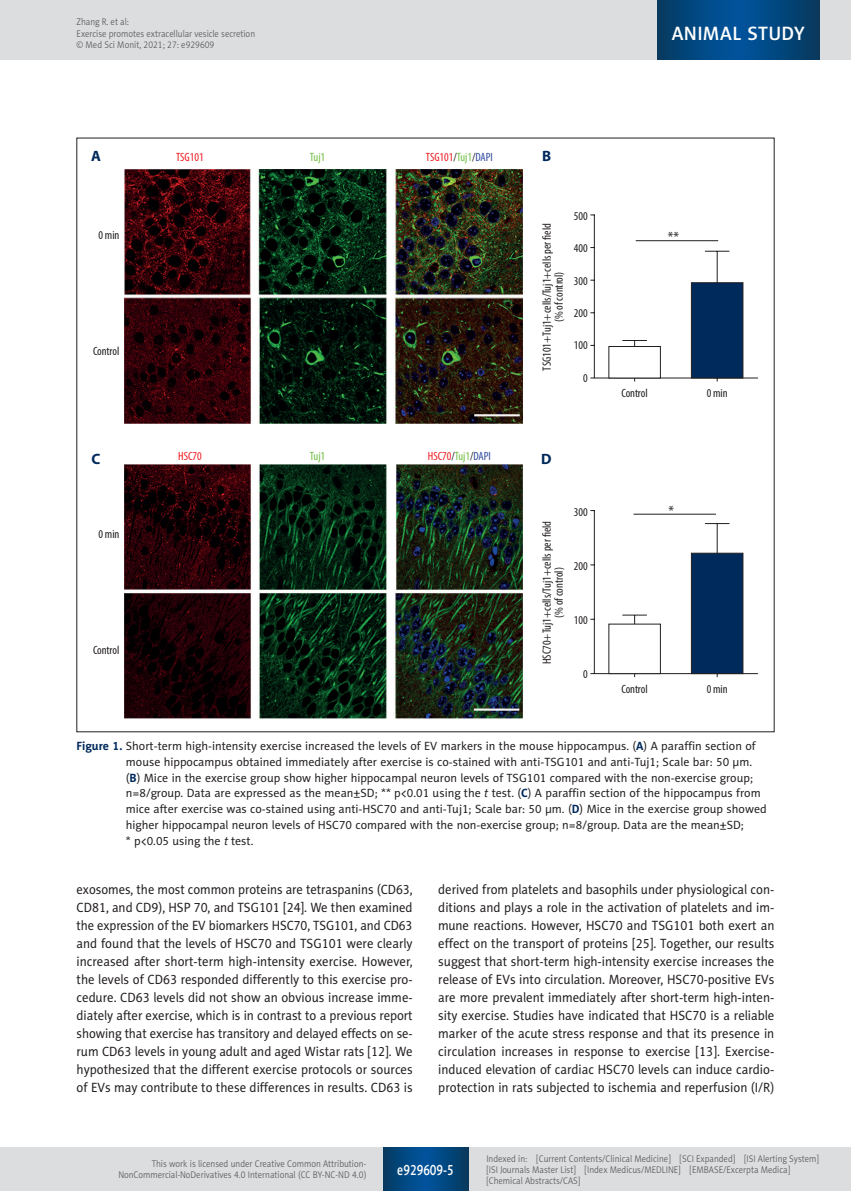
<style>
.page{position:relative;width:851px;height:1191px;background:#fff}
.page>*{position:absolute;margin:0;border:0;box-sizing:border-box;transform-origin:0 0}
.t1{font:19.5px "Naomi Sans EFN Medium";letter-spacing:.015em;color:#fff}
.t2{font:15px "Naomi Sans EFN Medium";color:#fff;scale:.8 1}
.t3{font:700 15px "Myriad Pro";color:#00295c}
.t4{font:condensed 15px "Myriad Pro";color:#231f20}
.MSM_Body{font:13.5px/18px "Naomi Sans EFN";color:#231f20;text-align:justify;scale:.95 1}
.MSM_Body-2{font:13.5px/18px "Naomi Sans EFN";color:#231f20;text-align:justify;scale:.94 1}
.MSM_Rycina_tytul{font:12px/15.8px "Naomi Sans EFN";color:#231f20}
.t5{font:condensed 12px/12px "Myriad Pro";color:#231f20;text-align:center}
.t6{font:condensed 12px "Myriad Pro";color:#ee1d23}
.t7{font:condensed 12px "Myriad Pro";color:#71bf44}
.t8{font:9.75px/11.2px "Naomi Sans EFN Light";color:#57585a;scale:.9 1}
.s1{color:#231f20}
.s2{color:#71bf44}
.s3{color:#324ea1}
.s4{font-weight:700;color:#00295c}
.s5{font-style:italic}
</style>
<div class="page">
<img style="left:124px;top:169px;width:399px;height:255px">
<img style="left:124px;top:464px;width:399px;height:254px">
<hr style="left:590px;top:377px;width:167px;height:1px;background:#231f20">
<hr style="left:594px;top:215px;width:1px;height:163px;background:#231f20">
<svg style="left:705px;top:251px;width:24px;height:1px"></svg>
<hr style="left:716px;top:251px;width:1px;height:130px;background:#231f20">
<div style="left:691px;top:282px;width:52px;height:96px;background:#00295c;border:1px solid #231f20"></div>
<svg style="left:622px;top:340px;width:24px;height:1px"></svg>
<hr style="left:634px;top:340px;width:1px;height:41px;background:#231f20">
<div style="left:608px;top:346px;width:52px;height:32px;background:#fff;border:1px solid #231f20"></div>
<hr style="left:635px;top:240px;width:83px;height:1px;background:#231f20">
<hr style="left:590px;top:673px;width:167px;height:1px;background:#231f20">
<hr style="left:594px;top:510px;width:1px;height:163px;background:#231f20">
<svg style="left:704px;top:523px;width:25px;height:1px"></svg>
<hr style="left:716px;top:523px;width:1px;height:154px;background:#231f20">
<div style="left:691px;top:553px;width:52px;height:121px;background:#00295c;border:1px solid #231f20"></div>
<svg style="left:622px;top:614px;width:24px;height:1px"></svg>
<hr style="left:634px;top:615px;width:1px;height:62px;background:#231f20">
<div style="left:608px;top:623px;width:52px;height:51px;background:#fff"></div>
<hr style="left:633px;top:514px;width:82px;height:1px;background:#231f20">
<div style="left:0;top:1148px;width:850px;height:43px;background:#dcdddf"></div>
<svg style="left:383px;top:1147px;width:85px;height:43px;background:#02477e"></svg>
<div style="left:0;top:0;width:850px;height:60px;background:#dcdddf"></div>
<svg style="left:657px;top:0;width:162px;height:60px;background:#02477e"></svg>
<p class="t8" style="left:77px;top:16px;width:200px">Zhang R. et al:<br>Exercise promotes extracellular vesicle secretion © Med Sci Monit, 2021; 27: e929609</p>
<h1 class="t1" style="left:671px;top:22px;width:134px">ANIMAL STUDY</h1>
<p class="t3" style="left:91px;top:147px;width:11px">A</p>
<p class="t3" style="left:542px;top:147px;width:11px">B</p>
<p class="t6" style="left:176px;top:150px;width:29px">TSG101</p>
<p class="t7" style="left:310px;top:150px;width:17px">Tuj1</p>
<p class="t6" style="left:426px;top:150px;width:69px">TSG101<span class="s1">/</span><span class="s2">Tuj1</span><span class="s1">/</span><span class="s3">DAPI</span></p>
<p class="t5" style="left:98px;top:229px;width:23px">0 min</p>
<p class="t5" style="left:93px;top:345px;width:28px">Control</p>
<p class="t5" style="left:573px;top:210px;width:15px">500</p>
<p class="t5" style="left:573px;top:242px;width:15px">400</p>
<p class="t5" style="left:573px;top:275px;width:15px">300</p>
<p class="t5" style="left:573px;top:307px;width:15px">200</p>
<p class="t5" style="left:573px;top:339px;width:15px">100</p>
<p class="t5" style="left:583px;top:371px;width:6px">0</p>
<p class="t5" style="left:540px;top:370px;width:149px;rotate:-90deg">TSG101+Tuj1+cells/Tuj1+cells per eld (% of control)</p>
<p class="t4" style="left:667px;top:228px;width:13px">**</p>
<p class="t5" style="left:621px;top:387px;width:28px">Control</p>
<p class="t5" style="left:706px;top:387px;width:23px">0 min</p>
<p class="t6" style="left:178px;top:449px;width:25px">HSC70</p>
<p class="t7" style="left:310px;top:449px;width:17px">Tuj1</p>
<p class="t6" style="left:428px;top:449px;width:65px">HSC70<span class="s1">/</span><span class="s2">Tuj1</span><span class="s1">/</span><span class="s3">DAPI</span></p>
<p class="t3" style="left:91px;top:449px;width:10px">C</p>
<p class="t3" style="left:541px;top:449px;width:12px">D</p>
<p class="t5" style="left:98px;top:528px;width:23px">0 min</p>
<p class="t5" style="left:93px;top:643px;width:28px">Control</p>
<p class="t5" style="left:540px;top:664px;width:145px;rotate:-90deg">HSC70+Tuj1+cells/Tuj1+cells per eld (% of control)</p>
<p class="t5" style="left:573px;top:506px;width:15px">300</p>
<p class="t5" style="left:573px;top:560px;width:15px">200</p>
<p class="t5" style="left:573px;top:614px;width:15px">100</p>
<p class="t5" style="left:583px;top:668px;width:6px">0</p>
<p class="t4" style="left:668px;top:501px;width:7px">*</p>
<p class="t5" style="left:621px;top:683px;width:28px">Control</p>
<p class="t5" style="left:706px;top:683px;width:23px">0 min</p>
<p class="MSM_Rycina_tytul" style="left:126px;top:738px;width:642px;text-indent:-49px"><span class="s4">Figure 1.</span> Short-term high-intensity exercise increased the levels of EV markers in the mouse hippocampus. (<span class="s4">A</span>) A paraffin section of mouse hippocampus obtained immediately after exercise is co-stained with anti-TSG101 and anti-Tuj1; Scale bar: 50 μm. (<span class="s4">B</span>) Mice in the exercise group show higher hippocampal neuron levels of TSG101 compared with the non-exercise group; n=8/group. Data are expressed as the mean±SD; ** p&lt;0.01 using the <span class="s5">t</span> test. (<span class="s4">C</span>) A paraffin section of the hippocampus from mice after exercise was co-stained using anti-HSC70 and anti-Tuj1; Scale bar: 50 μm. (<span class="s4">D</span>) Mice in the exercise group showed higher hippocampal neuron levels of HSC70 compared with the non-exercise group; n=8/group. Data are the mean±SD;<br>* p&lt;0.05 using the <span class="s5">t</span> test.</p>
<p class="MSM_Body-2" style="left:77px;top:880px;width:359px">exosomes, the most common proteins are tetraspanins (CD63, CD81, and CD9), HSP 70, and TSG101 [24]. We then examined the expression of the EV biomarkers HSC70, TSG101, and CD63 and found that the levels of HSC70 and TSG101 were clearly increased after short-term high-intensity exercise. However, the levels of CD63 responded differently to this exercise pro&shy;cedure. CD63 levels did not show an obvious increase imme&shy;diately after exercise, which is in contrast to a previous report showing that exercise has transitory and delayed effects on se&shy;rum CD63 levels in young adult and aged Wistar rats [12]. We hypothesized that the different exercise protocols or sources of EVs may contribute to these differences in results. CD63 is</p>
<p class="MSM_Body" style="left:438px;top:880px;width:355px">derived from platelets and basophils under physiological con&shy;ditions and plays a role in the activation of platelets and im&shy;mune reactions. However, HSC70 and TSG101 both exert an effect on the transport of proteins [25]. Together, our results suggest that short-term high-intensity exercise increases the release of EVs into circulation. Moreover, HSC70-positive EVs are more prevalent immediately after short-term high-inten&shy;sity exercise. Studies have indicated that HSC70 is a reliable marker of the acute stress response and that its presence in circulation increases in response to exercise [13]. Exercise&shy;induced elevation of cardiac HSC70 levels can induce cardio&shy;protection in rats subjected to ischemia and reperfusion (I/R)</p>
<p class="t8" style="left:118px;top:1158px;width:277px;text-align:right">This work is licensed under Creative Common Attribution-<br>NonCommercial-NoDerivatives 4.0 International (CC BY-NC-ND 4.0)</p>
<p class="t2" style="left:397px;top:1160px;width:72px">e929609-5</p>
<p class="t8" style="left:486px;top:1152px;width:371px">Indexed in: [Current Contents/Clinical Medicine] [SCI Expanded] [ISI Alerting System] [ISI Journals Master List] [Index Medicus/MEDLINE] [EMBASE/Excerpta Medica] [Chemical Abstracts/CAS]</p>
</div>
